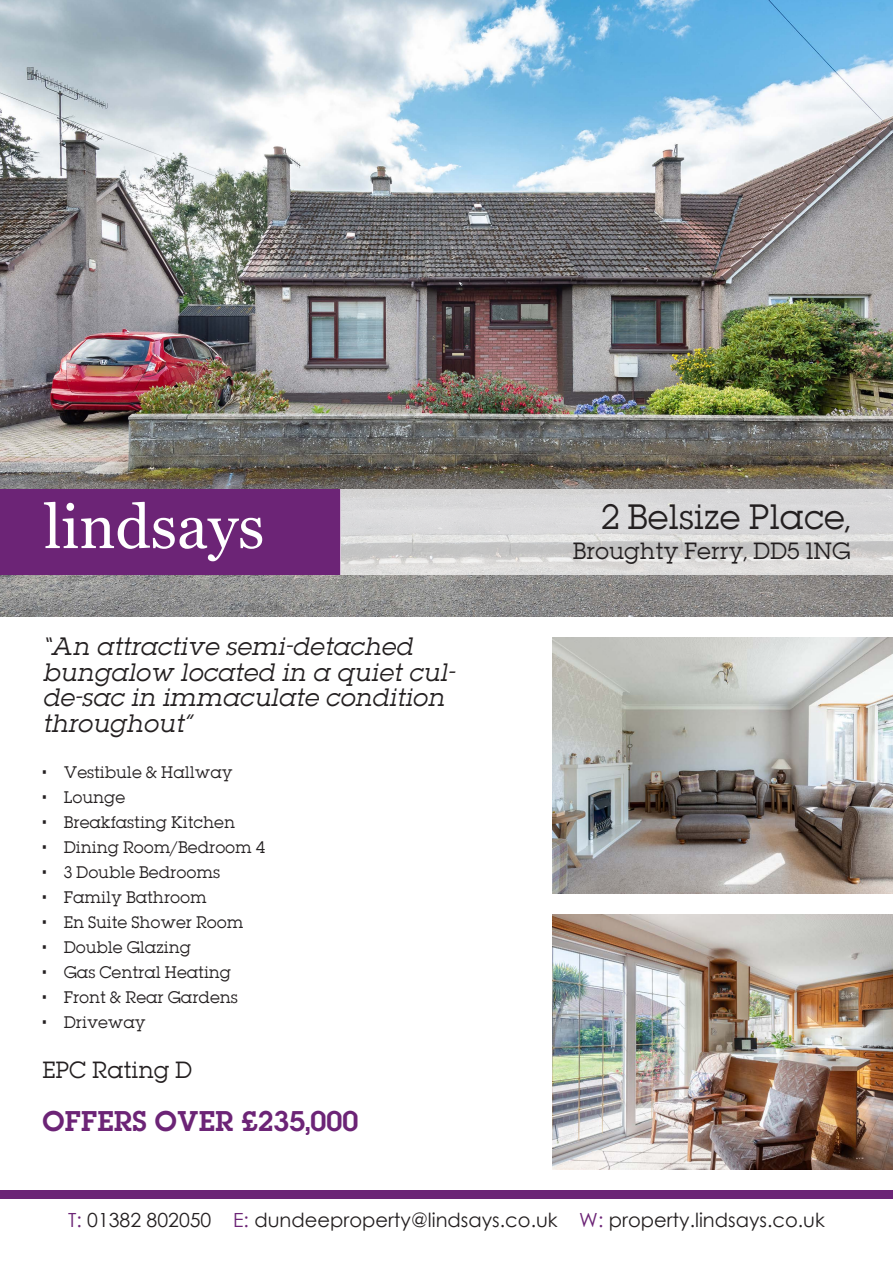
<style>
.page{position:relative;width:893px;height:1263px;background:#fff}
.page>*{position:absolute;margin:0;border:0;box-sizing:border-box;transform-origin:0 0}
.t1{font:31.5px "Lubalin";color:#231f20}
.t2{font:25.5px "Lubalin Demi";color:#6c2476}
.t3{font:italic 22.5px/25.5px "Lubalin";color:#231f20}
.t4{font:21px "Lubalin";color:#231f20}
.t5{font:19.5px "Century Gothic";color:#231f20}
.t6{font:15px "Lubalin";color:#231f20}
.s1{color:#6c2476}
</style>
<div class="page">
<img style="left:0;top:0;width:893px;height:617px">
<img style="left:553px;top:638px;width:340px;height:255px">
<img style="left:553px;top:914px;width:340px;height:255px">
<div style="left:0;top:489px;width:340px;height:85px;background:#6c2476"></div>
<svg style="left:44px;top:502px;width:218px;height:59px"></svg>
<div style="left:0;top:1191px;width:893px;height:8px;background:#6c2476"></div>
<svg style="left:340px;top:489px;width:553px;height:85px;fill:#d9d8da"></svg>
<h3 class="t3" style="left:43px;top:634px;width:415px">“An attractive semi-detached bungalow located in a quiet cul&shy;de-sac in immaculate condition throughout”</h3>
<p class="t6" style="left:43px;top:762px;width:192px">• Vestibule &amp; Hallway</p>
<p class="t6" style="left:43px;top:787px;width:84px">• Lounge</p>
<p class="t6" style="left:43px;top:812px;width:194px">• Breakfasting Kitchen</p>
<p class="t6" style="left:43px;top:837px;width:224px">• Dining Room/Bedroom 4</p>
<p class="t6" style="left:43px;top:862px;width:179px">• 3 Double Bedrooms</p>
<p class="t6" style="left:43px;top:887px;width:166px">• Family Bathroom</p>
<p class="t6" style="left:43px;top:912px;width:203px">• En Suite Shower Room</p>
<p class="t6" style="left:43px;top:937px;width:150px">• Double Glazing</p>
<p class="t6" style="left:43px;top:962px;width:190px">• Gas Central Heating</p>
<p class="t6" style="left:43px;top:987px;width:197px">• Front &amp; Rear Gardens</p>
<p class="t6" style="left:43px;top:1012px;width:105px">• Driveway</p>
<h3 class="t4" style="left:43px;top:1055px;width:151px">EPC Rating D</h3>
<h2 class="t2" style="left:43px;top:1102px;width:317px">OFFERS OVER £235,000</h2>
<h1 class="t1" style="left:601px;top:496px;width:251px">2 Belsize Place,</h1>
<h3 class="t4" style="left:573px;top:536px;width:279px">Broughty Ferry, DD5 1NG</h3>
<h3 class="t5" style="left:68px;top:1206px;width:758px"><span class="s1">T:</span> 01382 802050 <span class="s1">E:</span> dundeeproperty@lindsays.co.uk <span class="s1">W:</span> property.lindsays.co.uk</h3>
</div>
